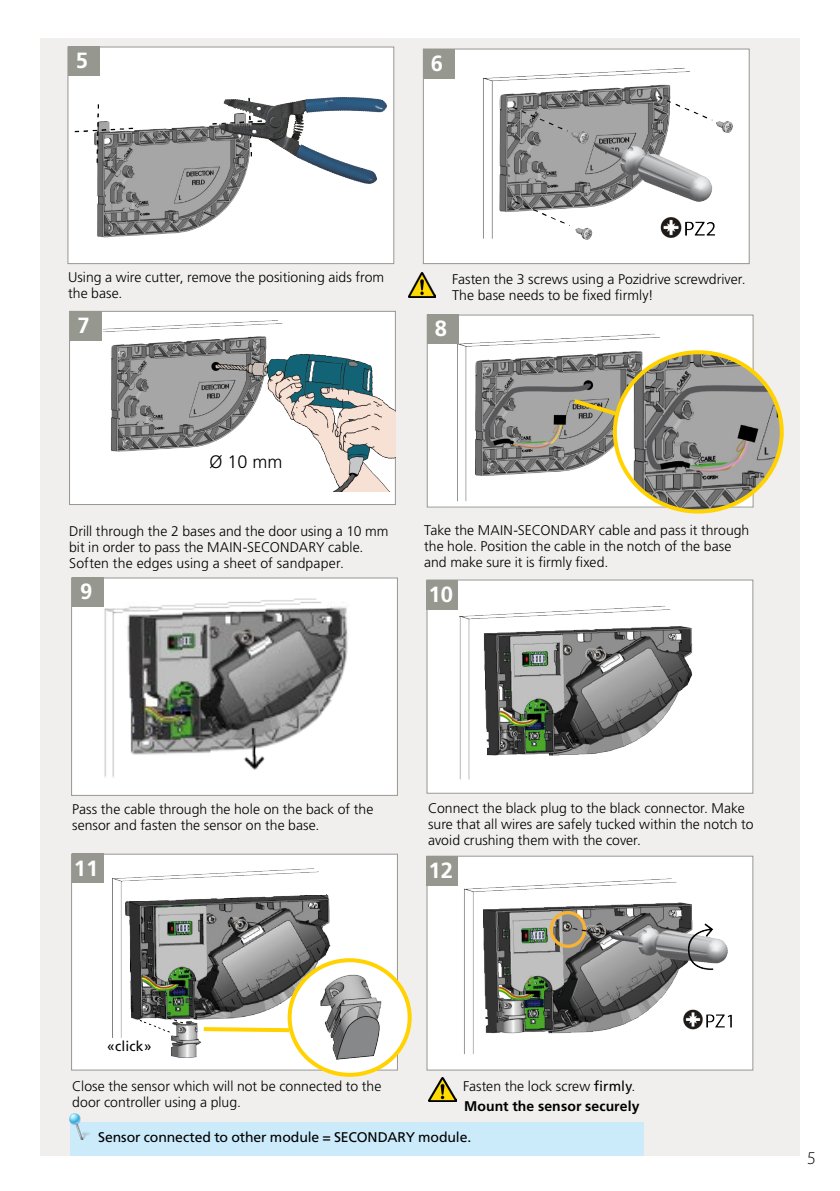
<style>
.page{position:relative;width:840px;height:1191px;background:#fff}
.page>*{position:absolute;margin:0;border:0;box-sizing:border-box;transform-origin:0 0}
.t1{font:700 22px "Frutiger LT Std";color:#fff}
.t2{font:300 18px "Frutiger LT Std";color:#000}
.t3{font:300 18px "Myriad Pro";color:#000}
.t4{font:300 14px/16px "Frutiger LT Std";color:#000}
.t5{font:14px "Frutiger LT Std";letter-spacing:-.005em;color:#000}
.t6{font:700 14px/20px "Frutiger LT Std";letter-spacing:.01em;color:#000}
.s1{font-weight:300}
.s2{font-weight:400}
</style>
<div class="page">
<div style="left:40px;top:38px;width:759px;height:1117px;background:#f0efee"></div>
<div style="left:68px;top:47px;width:325px;height:217px;background:#fff"></div>
<img style="left:74px;top:97px;width:313px;height:141px">
<div style="left:67px;top:46px;width:327px;height:218px;border:1px solid #969890"></div>
<div style="left:68px;top:46px;width:32px;height:30px;background:#969890"></div>
<div style="left:422px;top:49px;width:327px;height:215px;background:#fff;border:1px solid #969890"></div>
<div style="left:423px;top:49px;width:31px;height:29px;background:#969890"></div>
<div style="left:69px;top:311px;width:326px;height:194px;background:#fff;border:1px solid #969890"></div>
<div style="left:70px;top:311px;width:32px;height:30px;background:#969890"></div>
<img style="left:428px;top:316px;width:323px;height:189px">
<div style="left:426px;top:314px;width:327px;height:193px;border:1px solid #969890"></div>
<div style="left:426px;top:314px;width:32px;height:29px;background:#969890"></div>
<img style="left:457px;top:68px;width:283px;height:196px">
<img style="left:103px;top:310px;width:292px;height:181px">
<img style="left:408px;top:273px;width:27px;height:24px">
<svg style="left:569px;top:396px;width:54px;height:29px"></svg>
<svg style="left:614px;top:352px;width:167px;height:159px"></svg>
<img style="left:630px;top:352px;width:151px;height:159px">
<div style="left:612px;top:350px;width:171px;height:163px;border:4px solid #ffd200;border-radius:50%"></div>
<img style="left:73px;top:579px;width:322px;height:215px">
<div style="left:71px;top:577px;width:326px;height:219px;border:1px solid #969890"></div>
<div style="left:72px;top:577px;width:32px;height:30px;background:#969890"></div>
<img style="left:434px;top:581px;width:317px;height:210px">
<div style="left:426px;top:579px;width:327px;height:214px;border:1px solid #969890"></div>
<div style="left:426px;top:580px;width:32px;height:29px;background:#969890"></div>
<img style="left:73px;top:855px;width:322px;height:210px">
<div style="left:71px;top:853px;width:326px;height:217px;border:1px solid #969890"></div>
<div style="left:72px;top:853px;width:32px;height:30px;background:#969890"></div>
<div style="left:427px;top:856px;width:325px;height:214px;background:#fff"></div>
<img style="left:428px;top:878px;width:304px;height:177px">
<div style="left:426px;top:855px;width:327px;height:215px;border:1px solid #969890"></div>
<div style="left:426px;top:856px;width:32px;height:29px;background:#969890"></div>
<img style="left:428px;top:1077px;width:28px;height:24px">
<svg style="left:289px;top:960px;width:120px;height:114px"></svg>
<img style="left:295px;top:960px;width:106px;height:114px">
<div style="left:287px;top:958px;width:124px;height:118px;border:4px solid #ffd200;border-radius:50%"></div>
<svg style="left:199px;top:1025px;width:94px;height:9px"></svg>
<div style="left:70px;top:1122px;width:573px;height:33px;background:#cbebfb"></div>
<img style="left:69px;top:1113px;width:21px;height:26px">
<div style="left:125px;top:882px;width:22px;height:19px;background:#fff"></div>
<div style="left:304px;top:875px;width:21px;height:19px;background:#fff"></div>
<svg style="left:142px;top:981px;width:9px;height:5px"></svg>
<h1 class="t1" style="left:76px;top:48px;width:14px">5</h1>
<h1 class="t1" style="left:430px;top:50px;width:14px">6</h1>
<p class="t4" style="left:68px;top:270px;width:317px">Using a wire cutter, remove the positioning aids from the base.</p>
<p class="t4" style="left:452px;top:271px;width:295px">Fasten the 3 screws using a Pozidrive screwdriver.<br>The base needs to be fixed firmly!</p>
<h1 class="t1" style="left:77px;top:313px;width:14px">7</h1>
<h1 class="t1" style="left:434px;top:315px;width:14px">8</h1>
<p class="t2" style="left:209px;top:451px;width:75px">Ø 10 mm</p>
<p class="t4" style="left:69px;top:523px;width:321px">Drill through the 2 bases and the door using a 10 mm bit in order to pass the MAIN-SECONDARY cable.<br>Soften the edges using a sheet of sandpaper.</p>
<p class="t4" style="left:424px;top:523px;width:326px">Take the MAIN-SECONDARY cable and pass it through the hole. Position the cable in the notch of the base and make sure it is firmly fixed.</p>
<h1 class="t1" style="left:80px;top:579px;width:14px">9</h1>
<h1 class="t1" style="left:428px;top:581px;width:26px">10</h1>
<p class="t4" style="left:72px;top:801px;width:302px">Pass the cable through the hole on the back of the sensor and fasten the sensor on the base.</p>
<p class="t4" style="left:428px;top:800px;width:327px">Connect the black plug to the black connector. Make sure that all wires are safely tucked within the notch to avoid crushing them with the cover.</p>
<h1 class="t1" style="left:74px;top:855px;width:26px">11</h1>
<h1 class="t1" style="left:428px;top:857px;width:26px">12</h1>
<p class="t5" style="left:107px;top:1037px;width:46px">«click»</p>
<p class="t4" style="left:72px;top:1078px;width:310px">Close the sensor which will not be connected to the door controller using a plug.</p>
<p class="t6" style="left:463px;top:1076px;width:178px"><span class="s1">Fasten the lock screw</span> <span class="s2">firmly</span><span class="s1">.<br></span>Mount the sensor securely</p>
<p class="t5" style="left:98px;top:1128px;width:374px">Sensor connected to other module = SECONDARY module.</p>
<p class="t3" style="left:806px;top:1146px;width:10px">5</p>
</div>
